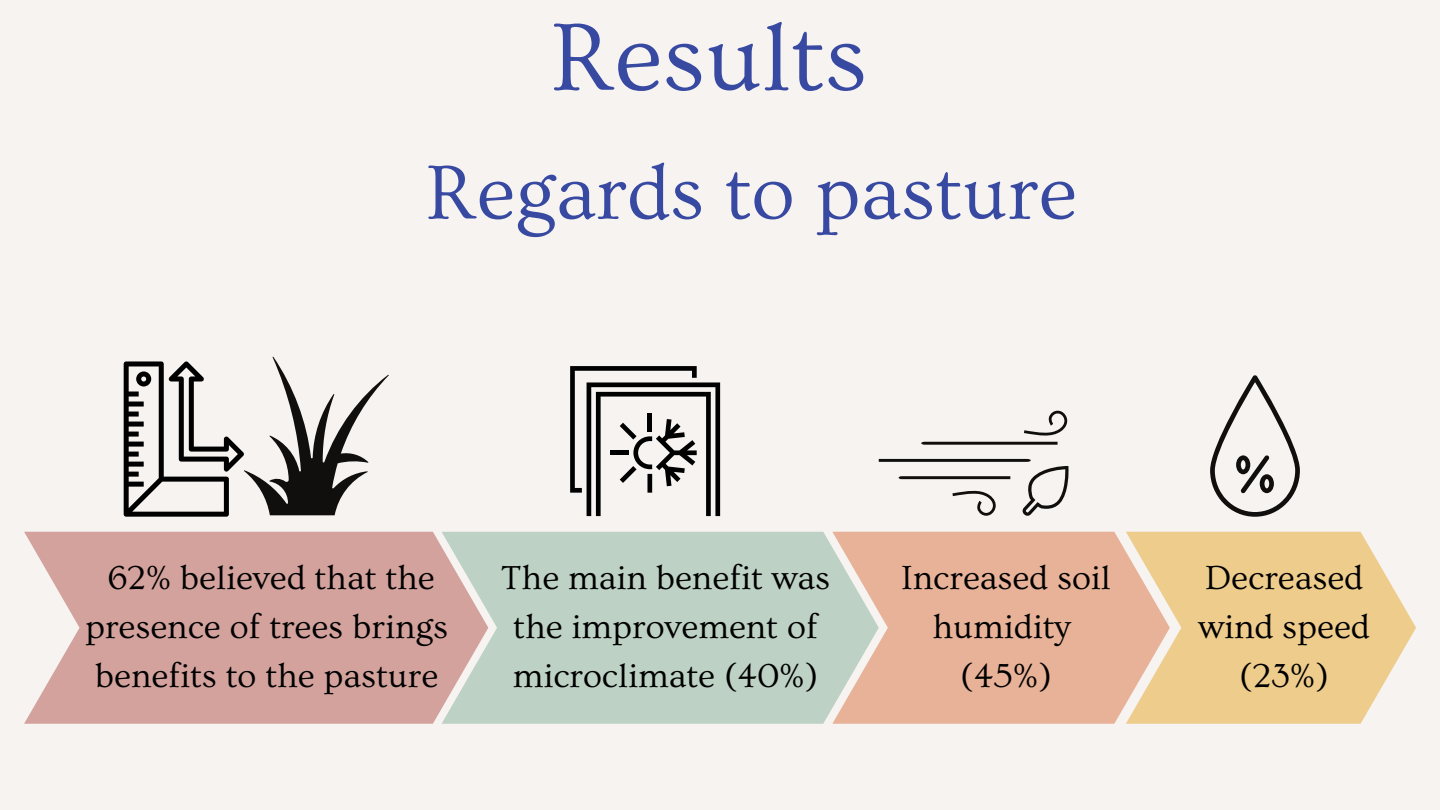
<style>
.page{position:relative;width:1440px;height:810px;background:#f6f3f1}
.page>*{position:absolute;margin:0;border:0;box-sizing:border-box;transform-origin:0 0}
.t1{font:100px "Ovo";color:#3849a2}
.t2{font:80px "Ovo";color:#3849a2}
.t3{font:35px/48.8px "Ovo";color:#000;text-align:center}
</style>
<div class="page">
<svg style="left:24px;top:532px;width:418px;height:192px;background:#d5a7a2"></svg>
<svg style="left:442px;top:532px;width:390px;height:192px;background:#bfcfc3"></svg>
<svg style="left:832px;top:532px;width:294px;height:192px;background:#e4b69e"></svg>
<svg style="left:124px;top:357px;width:265px;height:160px"></svg>
<svg style="left:570px;top:366px;width:150px;height:150px"></svg>
<div style="left:647px;top:413px;width:5px;height:19px;background:#000"></div>
<svg style="left:1024px;top:410px;width:43px;height:26px"></svg>
<svg style="left:921px;top:442px;width:137px;height:3px"></svg>
<svg style="left:879px;top:459px;width:190px;height:57px"></svg>
<svg style="left:1126px;top:532px;width:290px;height:192px;background:#eecf9a"></svg>
<svg style="left:1210px;top:375px;width:90px;height:142px"></svg>
<p class="t1" style="left:551px;top:3px;width:318px">Results</p>
<p class="t2" style="left:426px;top:149px;width:653px">Regards to pasture</p>
<p class="t3" style="left:501px;top:554px;width:331px">The main benefit was the improvement of microclimate (40%)</p>
<p class="t3" style="left:85px;top:554px;width:365px">62% believed that the presence of trees brings benefits to the pasture</p>
<p class="t3" style="left:1198px;top:554px;width:173px">Decreased wind speed (23%)</p>
<p class="t3" style="left:901px;top:554px;width:211px">Increased soil humidity</p>
<p class="t3" style="left:960px;top:652px;width:93px">(45%)</p>
</div>
